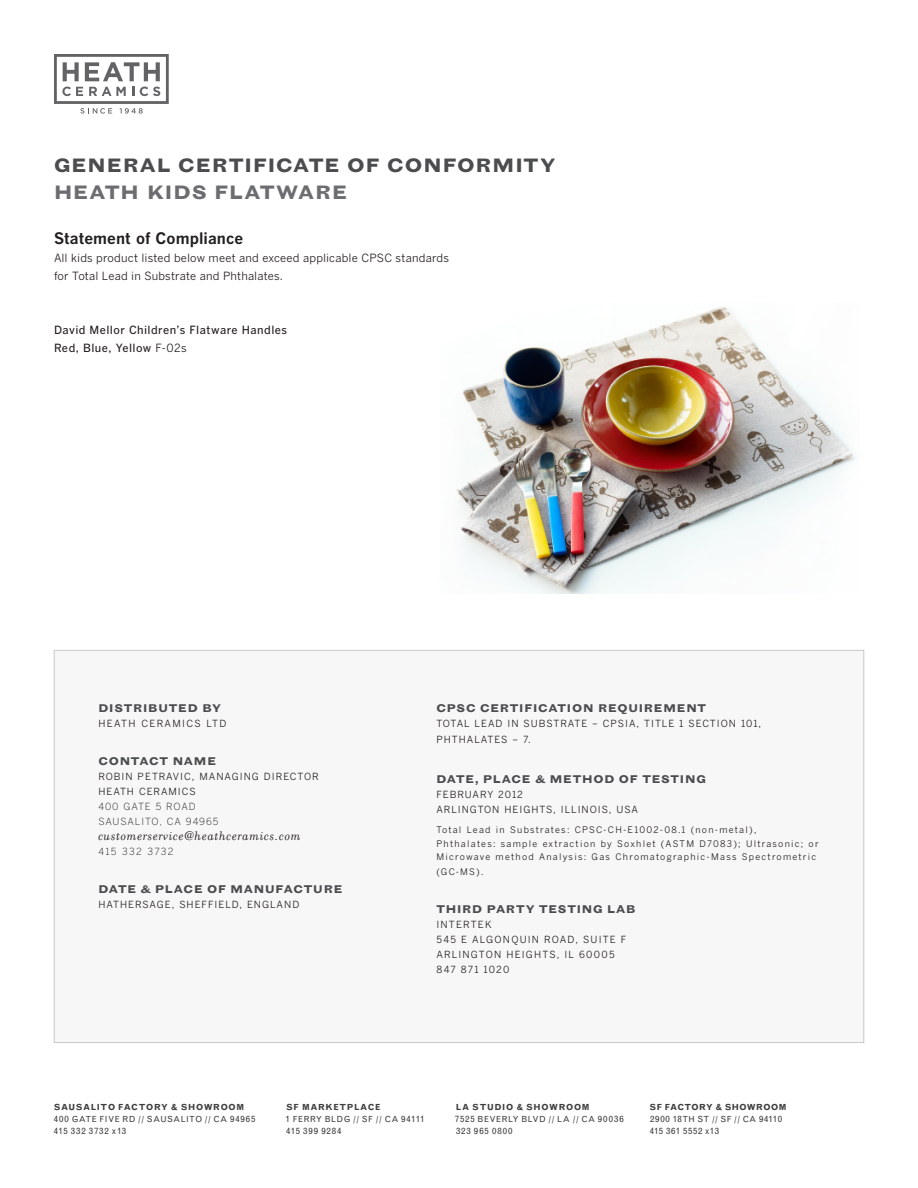
<style>
.page{position:relative;width:918px;height:1188px;background:#fff}
.page>*{position:absolute;margin:0;border:0;box-sizing:border-box;transform-origin:0 0}
.Grotesque_bold_ext_1{font:700 expanded 19.5px/27px "Grotesque";letter-spacing:.05em;color:#4b4c4d}
.Benton_reg_9_5_14{font:700 15.75px "Benton Gothic";letter-spacing:.005em;color:#231f20}
.t1{font:italic 13.5px "Filosofia";letter-spacing:.05em;color:#231f20}
.Grotesque_bold_ext_7{font:700 expanded 11.25px "Grotesque";letter-spacing:.07em;color:#4b4c4d}
.Benton_reg_9_5_14-2{font:11.25px "Benton Gothic";letter-spacing:.015em;color:#231f20}
.Benton_reg_7_11_some{font:500 11.25px/18px "Benton Gothic";letter-spacing:.04em;color:#231f20}
.Grotesque_bold_ext_7-2{font:9.75px/15px "Benton Gothic";letter-spacing:.1em;color:#231f20}
.Grotesque_bold_ext_7-3{font:9.75px/15px "Benton Gothic";letter-spacing:.12em;color:#231f20}
.Grotesque_bold_ext_7-4{font:9.75px "Benton Gothic";letter-spacing:.14em;color:#231f20}
.t2{font:300 9.75px "Benton Gothic";letter-spacing:.135em;color:#231f20}
.t3{font:9.15px "Grotesque";letter-spacing:.09em;color:#3e3e3f}
.t4{font:9.15px "Grotesque";letter-spacing:.05em;color:#3e3e3f}
.t5{font:9.15px "Grotesque";letter-spacing:.11em;color:#3e3e3f}
.Grotesque_bold_ext_7-5{font:9px/13.5px "Benton Gothic";letter-spacing:.14em;color:#231f20}
.t6{font:700 8.4px/12px "Grotesque";letter-spacing:.06em;color:#3e3e3f}
.t7{font:8.4px/12px "Grotesque";letter-spacing:.06em;color:#3e3e3f}
.s1{color:#6c6d70}
.s2{font-weight:400}
.s3{font-weight:300}
.s4{font-weight:400;font-size:9.15px}
.s5{font-size:9.3px}
.s6{font-weight:700}
.s7{font-size:9.15px}
</style>
<div class="page">
<svg style="left:54px;top:54px;width:115px;height:60px"></svg>
<img style="left:456px;top:306px;width:400px;height:288px">
<div style="left:54px;top:650px;width:810px;height:393px;background:#f7f7f8;border:1px solid #c7c8ca"></div>
<p class="Grotesque_bold_ext_1" style="left:54px;top:151px;width:503px">GENERAL CERTIFICATE OF CONFORMITY<br><span class="s1">HEATH KIDS FLATWARE</span></p>
<p class="Benton_reg_9_5_14" style="left:54px;top:228px;width:191px">Statement of Compliance</p>
<p class="Benton_reg_9_5_14-2" style="left:54px;top:251px;width:396px">All kids product listed below meet and exceed applicable CPSC standards</p>
<p class="Benton_reg_9_5_14-2" style="left:54px;top:269px;width:231px">for Total Lead in Substrate and Phthalates.</p>
<p class="Benton_reg_7_11_some" style="left:54px;top:321px;width:235px">David Mellor Children’s Flatware Handles<br>Red, Blue, Yellow <span class="s2">F-02s</span></p>
<p class="Grotesque_bold_ext_7" style="left:98px;top:701px;width:124px">DISTRIBUTED BY</p>
<p class="Grotesque_bold_ext_7-4" style="left:98px;top:717px;width:130px">HEATH CERAMICS LTD</p>
<p class="Grotesque_bold_ext_7" style="left:98px;top:754px;width:119px">CONTACT NAME</p>
<p class="Grotesque_bold_ext_7-2" style="left:98px;top:769px;width:222px">ROBIN PETRAVIC, MANAGING DIRECTOR<br>HEATH CERAMICS<br><span class="s3">400 GATE 5 ROAD<br>SAUSALITO, CA 94965</span></p>
<p class="t1" style="left:98px;top:829px;width:204px">customerservice@heathceramics.com</p>
<p class="t2" style="left:98px;top:846px;width:77px">415 332 3732</p>
<p class="Grotesque_bold_ext_7" style="left:98px;top:883px;width:245px">DATE &amp; PLACE OF MANUFACTURE</p>
<p class="Grotesque_bold_ext_7-2" style="left:98px;top:897px;width:202px">HATHERSAGE, SHEFFIELD, ENGLAND</p>
<p class="Grotesque_bold_ext_7" style="left:436px;top:701px;width:271px">CPSC CERTIFICATION REQUIREMENT</p>
<p class="Grotesque_bold_ext_7-2" style="left:436px;top:715px;width:326px;line-height:16.5px">TOTAL LEAD IN SUBSTRATE – CPSIA, TITLE 1 SECTION 101,<br>PHTHALATES – 7.</p>
<p class="Grotesque_bold_ext_7" style="left:436px;top:772px;width:271px">DATE, PLACE &amp; METHOD OF TESTING</p>
<p class="Grotesque_bold_ext_7-2" style="left:436px;top:787px;width:203px">FEBRUARY 2012<br>ARLINGTON HEIGHTS, ILLINOIS, USA</p>
<p class="Grotesque_bold_ext_7-5" style="left:436px;top:823px;width:384px">Total Lead in Substrates: CPSC-CH-E1002-08.1 (non-metal),<br>Phthalates: sample extraction by Soxhlet (ASTM D7083); Ultrasonic; or<br>Microwave method Analysis: Gas Chromatographic-Mass Spectrometric</p>
<p class="Grotesque_bold_ext_7-5" style="left:436px;top:865px;width:49px">(GC-MS).</p>
<p class="Grotesque_bold_ext_7" style="left:436px;top:903px;width:201px">THIRD PARTY TESTING LAB</p>
<p class="Grotesque_bold_ext_7-3" style="left:436px;top:917px;width:191px">INTERTEK<br>545 E ALGONQUIN ROAD, SUITE F<br>ARLINGTON HEIGHTS, IL 60005<br>847 871 1020</p>
<p class="t6" style="left:54px;top:1101px;width:203px">SAUSALITO FACTORY &amp; SHOWROOM<br><span class="s4">400</span> <span class="s2">GATE FIVE RD // SAUSALITO // CA</span> <span class="s4">94965</span></p>
<p class="t3" style="left:54px;top:1125px;width:74px">415 332 3732 <span class="s5">x</span>13</p>
<p class="t7" style="left:286px;top:1101px;width:140px"><span class="s6">SF MARKETPLACE<br></span><span class="s7">1</span> FERRY BLDG // SF // CA <span class="s7">94111</span></p>
<p class="t3" style="left:286px;top:1125px;width:57px">415 399 9284</p>
<p class="t7" style="left:455px;top:1101px;width:170px"><span class="s6">LA STUDIO &amp; SHOWROOM<br></span><span class="s7">7525</span> BEVERLY BLVD // LA // CA <span class="s7">90036</span></p>
<p class="t5" style="left:456px;top:1125px;width:58px">323 965 0800</p>
<p class="t6" style="left:650px;top:1101px;width:138px">SF FACTORY &amp; SHOWROOM<br><span class="s4">2900 18</span><span class="s2">TH ST // SF // CA</span> <span class="s4">94110</span></p>
<p class="t4" style="left:650px;top:1125px;width:71px">415 361 5552 x13</p>
</div>
